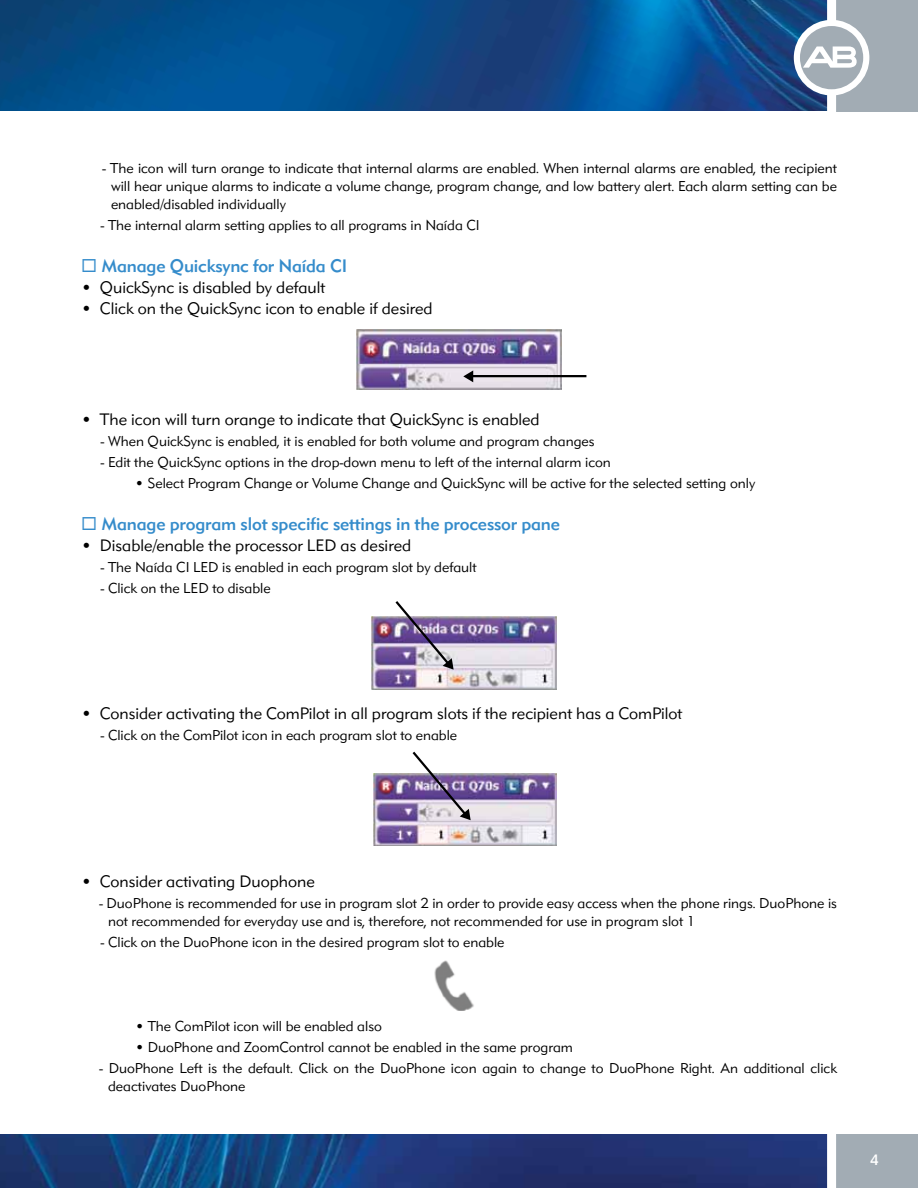
<style>
.page{position:relative;width:918px;height:1188px;background:#fff}
.page>*{position:absolute;margin:0;border:0;box-sizing:border-box;transform-origin:0 0}
.t1{font:500 18px "DH Sans";letter-spacing:-.01em;color:#358ccb}
.t2{font:300 16.5px "DH Sans";color:#000}
.t3{font:500 15px "DH Sans";color:#fff}
.t4{font:300 14.25px/18px "DH Sans";color:#000}
</style>
<div class="page">
<div style="left:832px;top:1127px;width:86px;height:61px;background:#a2acb4"></div>
<img style="left:0;top:1134px;width:827px;height:54px">
<img style="left:0;top:0;width:918px;height:112px">
<div style="left:831px;top:0;width:87px;height:111px;background:#a2acb4"></div>
<div style="left:827px;top:0;width:9px;height:1188px;background:#fff"></div>
<svg style="left:794px;top:20px;width:75px;height:75px"></svg>
<img style="left:356px;top:329px;width:206px;height:60px">
<hr style="left:468px;top:375px;width:118px;height:2px;background:#000">
<svg style="left:463px;top:370px;width:10px;height:12px"></svg>
<img style="left:371px;top:617px;width:186px;height:72px">
<img style="left:393px;top:601px;width:61px;height:69px">
<img style="left:373px;top:773px;width:184px;height:72px">
<svg style="left:410px;top:751px;width:61px;height:69px"></svg>
<img style="left:434px;top:961px;width:40px;height:50px">
<p class="t4" style="left:111px;top:159px;width:728px;text-align:justify;text-indent:-9px">- The icon will turn orange to indicate that internal alarms are enabled. When internal alarms are enabled, the recipient will hear unique alarms to indicate a volume change, program change, and low battery alert. Each alarm setting can be enabled/disabled individually</p>
<p class="t4" style="left:101px;top:216px;width:381px">- The internal alarm setting applies to all programs in Naída CI</p>
<p class="t1" style="left:81px;top:255px;width:268px">◻ Manage Quicksync for Naída CI</p>
<p class="t2" style="left:81px;top:277px;width:246px">• QuickSync is disabled by default</p>
<p class="t2" style="left:81px;top:298px;width:353px">• Click on the QuickSync icon to enable if desired</p>
<p class="t2" style="left:81px;top:409px;width:460px">• The icon will turn orange to indicate that QuickSync is enabled</p>
<p class="t4" style="left:100px;top:432px;width:496px">- When QuickSync is enabled, it is enabled for both volume and program changes</p>
<p class="t4" style="left:100px;top:453px;width:512px">- Edit the QuickSync options in the drop-down menu to left of the internal alarm icon</p>
<p class="t4" style="left:135px;top:474px;width:622px">• Select Program Change or Volume Change and QuickSync will be active for the selected setting only</p>
<p class="t1" style="left:81px;top:513px;width:481px">◻ Manage program slot specific settings in the processor pane</p>
<p class="t2" style="left:81px;top:535px;width:332px">• Disable/enable the processor LED as desired</p>
<p class="t4" style="left:100px;top:558px;width:378px">- The Naída CI LED is enabled in each program slot by default</p>
<p class="t4" style="left:100px;top:579px;width:172px">- Click on the LED to disable</p>
<p class="t2" style="left:81px;top:703px;width:603px">• Consider activating the ComPilot in all program slots if the recipient has a ComPilot</p>
<p class="t4" style="left:100px;top:726px;width:358px">- Click on the ComPilot icon in each program slot to enable</p>
<p class="t2" style="left:81px;top:871px;width:235px">• Consider activating Duophone</p>
<p class="t4" style="left:108px;top:894px;width:731px;text-indent:-9px">- DuoPhone is recommended for use in program slot 2 in order to provide easy access when the phone rings. DuoPhone is not recommended for everyday use and is, therefore, not recommended for use in program slot 1</p>
<p class="t4" style="left:101px;top:933px;width:406px">- Click on the DuoPhone icon in the desired program slot to enable</p>
<p class="t4" style="left:135px;top:1017px;width:248px">• The ComPilot icon will be enabled also</p>
<p class="t4" style="left:135px;top:1038px;width:440px">• DuoPhone and ZoomControl cannot be enabled in the same program</p>
<p class="t4" style="left:108px;top:1059px;width:730px;text-indent:-9px">- DuoPhone Left is the default. Click on the DuoPhone icon again to change to DuoPhone Right. An additional click deactivates DuoPhone</p>
<p class="t3" style="left:870px;top:1151px;width:10px">4</p>
</div>
